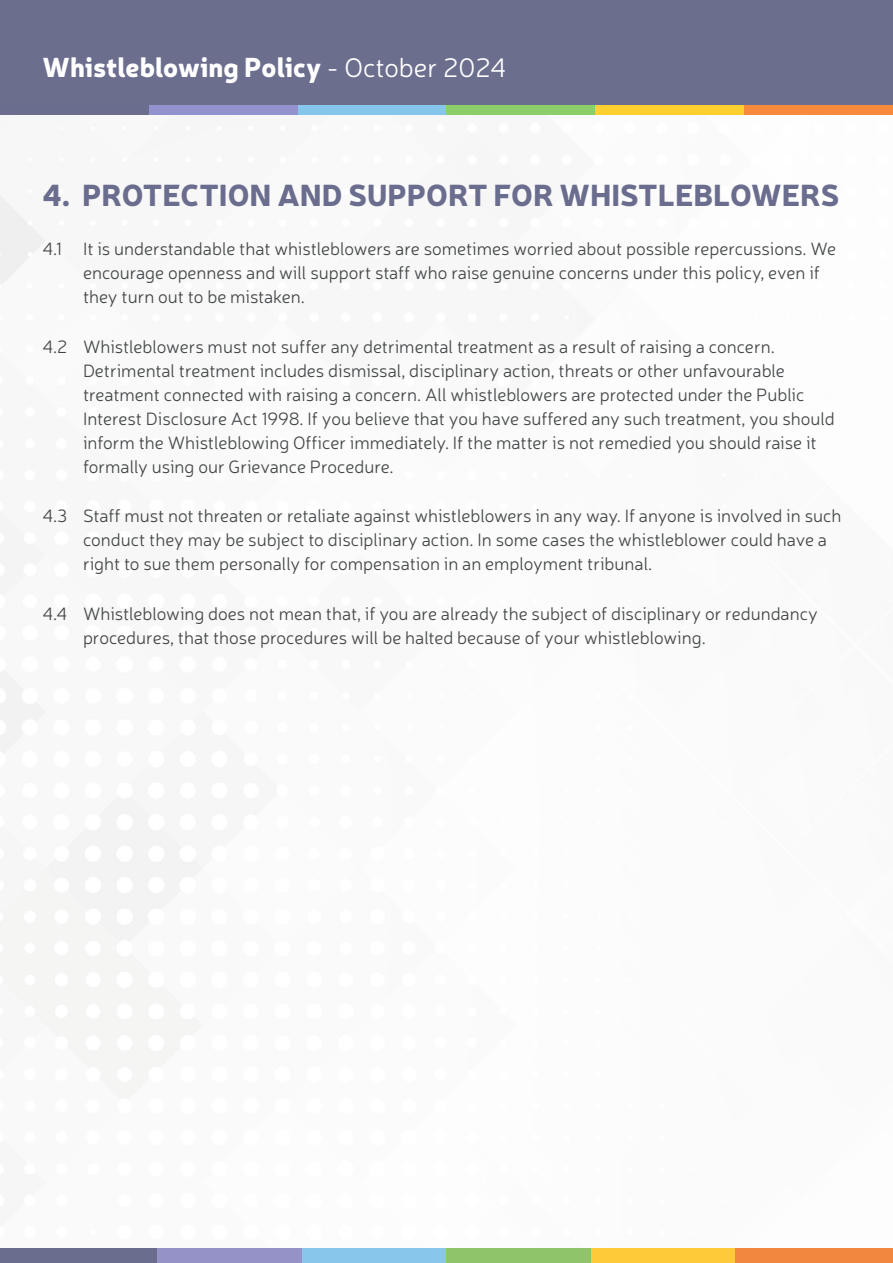
<style>
.page{position:relative;width:893px;height:1263px;background:#fff}
.page>*{position:absolute;margin:0;border:0;box-sizing:border-box;transform-origin:0 0}
.t1{font:900 30px "Neris";color:#6a6d8e}
.t2{font:900 27px "Neris";color:#fff}
.t3{font:300 18px/24px "Neris";color:#444749}
.s1{font-weight:300}
</style>
<div class="page">
<div style="left:0;top:0;width:893px;height:105px;background:#6c6e8e"></div>
<div style="left:0;top:105px;width:149px;height:10px;background:#6a6d8e"></div>
<div style="left:149px;top:105px;width:149px;height:10px;background:#9292ce"></div>
<div style="left:298px;top:105px;width:148px;height:10px;background:#85c6ec"></div>
<div style="left:446px;top:105px;width:149px;height:10px;background:#8bce6a"></div>
<div style="left:595px;top:105px;width:149px;height:10px;background:#ffce2f"></div>
<div style="left:744px;top:105px;width:149px;height:10px;background:#f78a3c"></div>
<div style="left:0;top:1248px;width:157px;height:15px;background:#6a6d8e"></div>
<div style="left:157px;top:1248px;width:145px;height:15px;background:#9492c7"></div>
<div style="left:302px;top:1248px;width:144px;height:15px;background:#88c6ec"></div>
<div style="left:446px;top:1248px;width:145px;height:15px;background:#90c46b"></div>
<div style="left:591px;top:1248px;width:145px;height:15px;background:#feca3a"></div>
<div style="left:736px;top:1248px;width:157px;height:15px;background:#f1883f"></div>
<h2 class="t2" style="left:43px;top:47px;width:466px">Whistleblowing Policy <span class="s1">- October 2024</span></h2>
<h1 class="t1" style="left:43px;top:173px;width:798px">4. PROTECTION AND SUPPORT FOR WHISTLEBLOWERS</h1>
<p class="t3" style="left:83px;top:236px;width:754px;text-indent:-40px">4.1 It is understandable that whistleblowers are sometimes worried about possible repercussions. We encourage openness and will support staff who raise genuine concerns under this policy, even if they turn out to be mistaken.</p>
<p class="t3" style="left:83px;top:334px;width:753px;text-indent:-40px">4.2 Whistleblowers must not suffer any detrimental treatment as a result of raising a concern.<br>Detrimental treatment includes dismissal, disciplinary action, threats or other unfavourable treatment connected with raising a concern. All whistleblowers are protected under the Public Interest Disclosure Act 1998. If you believe that you have suffered any such treatment, you should inform the Whistleblowing Officer immediately. If the matter is not remedied you should raise it formally using our Grievance Procedure.</p>
<p class="t3" style="left:83px;top:503px;width:760px;text-indent:-40px">4.3 Staff must not threaten or retaliate against whistleblowers in any way. If anyone is involved in such conduct they may be subject to disciplinary action. In some cases the whistleblower could have a right to sue them personally for compensation in an employment tribunal.</p>
<p class="t3" style="left:83px;top:601px;width:736px;text-indent:-40px">4.4 Whistleblowing does not mean that, if you are already the subject of disciplinary or redundancy procedures, that those procedures will be halted because of your whistleblowing.</p>
</div>
